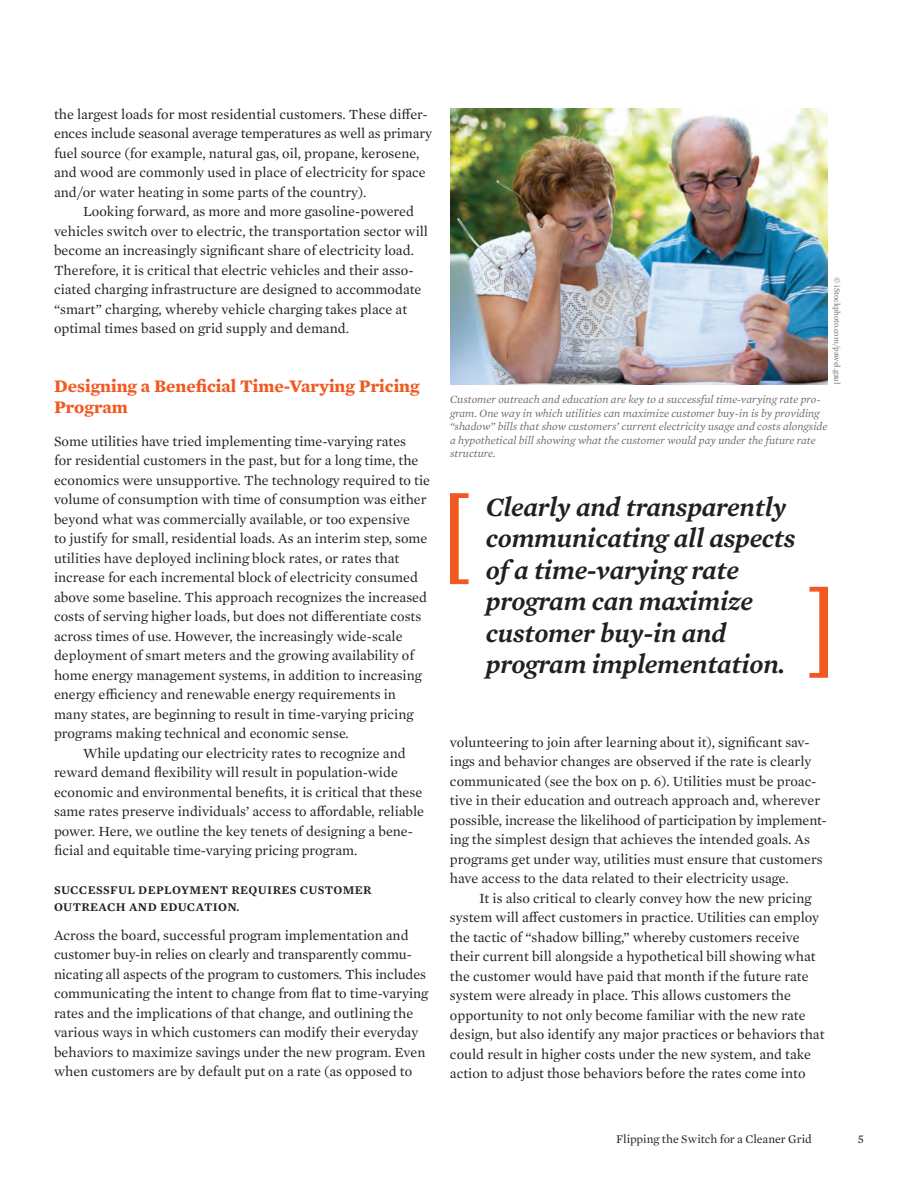
<style>
.page{position:relative;width:918px;height:1188px;background:#fff}
.page>*{position:absolute;margin:0;border:0;box-sizing:border-box;transform-origin:0 0}
.t1{font:italic 600 27px/31.5px "Mercury Text G1";letter-spacing:-.01em;color:#231f20}
.t2{font:700 18px/20.2px "Mercury Text G1";color:#f15921}
.t3{font:14.25px/19.5px "Mercury Text G1";color:#231f20}
.t4{font:600 12px/16.5px "Mercury Text G1";letter-spacing:.03em;color:#231f20}
.t5{font:12px "Mercury Text G1";letter-spacing:-.005em;color:#231f20}
.t6{font:italic 11.25px/13.5px "Mercury Text G1";color:#6c6d70}
.t7{font:8.25px "Mercury Text G1";letter-spacing:-.01em;color:#6c6d70}
</style>
<div class="page">
<svg style="left:450px;top:493px;width:19px;height:92px"></svg>
<svg style="left:809px;top:586px;width:19px;height:92px"></svg>
<img style="left:450px;top:108px;width:378px;height:277px">
<p class="t3" style="left:54px;top:103px;width:380px">the largest loads for most residential customers. These differ&shy;ences include seasonal average temperatures as well as primary fuel source (for example, natural gas, oil, propane, kerosene, and wood are commonly used in place of electricity for space and/or water heating in some parts of the country).</p>
<p class="t3" style="left:54px;top:201px;width:375px;text-indent:29px">Looking forward, as more and more gasoline-powered vehicles switch over to electric, the transportation sector will become an increasingly significant share of electricity load.<br>Therefore, it is critical that electric vehicles and their asso&shy;ciated charging infrastructure are designed to accommodate “smart” charging, whereby vehicle charging takes place at optimal times based on grid supply and demand.</p>
<p class="t2" style="left:54px;top:375px;width:367px">Designing a Beneficial Time-Varying Pricing<br>Program</p>
<p class="t3" style="left:54px;top:430px;width:354px">Some utilities have tried implementing time-varying rates</p>
<p class="t3" style="left:54px;top:450px;width:366px">for residential customers in the past, but for a long time, the</p>
<p class="t3" style="left:54px;top:469px;width:378px">economics were unsupportive. The technology required to tie</p>
<p class="t3" style="left:54px;top:489px;width:374px">volume of consumption with time of consumption was either</p>
<p class="t3" style="left:54px;top:508px;width:358px">beyond what was commercially available, or too expensive</p>
<p class="t3" style="left:54px;top:528px;width:375px">to justify for small, residential loads. As an interim step, some</p>
<p class="t3" style="left:54px;top:547px;width:347px">utilities have deployed inclining block rates, or rates that</p>
<p class="t3" style="left:54px;top:567px;width:366px">increase for each incremental block of electricity consumed</p>
<p class="t3" style="left:54px;top:586px;width:375px">above some baseline. This approach recognizes the increased</p>
<p class="t3" style="left:54px;top:606px;width:369px">costs of serving higher loads, but does not differentiate costs</p>
<p class="t3" style="left:54px;top:625px;width:350px">across times of use. However, the increasingly wide-scale</p>
<p class="t3" style="left:54px;top:645px;width:362px">deployment of smart meters and the growing availability of</p>
<p class="t3" style="left:54px;top:664px;width:369px">home energy management systems, in addition to increasing</p>
<p class="t3" style="left:54px;top:684px;width:343px">energy efficiency and renewable energy requirements in</p>
<p class="t3" style="left:54px;top:703px;width:361px">many states, are beginning to result in time-varying pricing</p>
<p class="t3" style="left:54px;top:723px;width:296px">programs making technical and economic sense.</p>
<p class="t3" style="left:83px;top:742px;width:324px">While updating our electricity rates to recognize and</p>
<p class="t3" style="left:54px;top:762px;width:345px">reward demand flexibility will result in population-wide</p>
<p class="t3" style="left:54px;top:781px;width:370px">economic and environmental benefits, it is critical that these</p>
<p class="t3" style="left:54px;top:801px;width:372px">same rates preserve individuals’ access to affordable, reliable</p>
<p class="t3" style="left:54px;top:820px;width:361px">power. Here, we outline the key tenets of designing a bene-</p>
<p class="t3" style="left:54px;top:840px;width:305px">ficial and equitable time-varying pricing program.</p>
<p class="t4" style="left:54px;top:881px;width:319px">SUCCESSFUL DEPLOYMENT REQUIRES CUSTOMER<br>OUTREACH AND EDUCATION.</p>
<p class="t3" style="left:54px;top:925px;width:376px">Across the board, successful program implementation and customer buy-in relies on clearly and transparently commu&shy;nicating all aspects of the program to customers. This includes communicating the intent to change from flat to time-varying rates and the implications of that change, and outlining the various ways in which customers can modify their everyday behaviors to maximize savings under the new program. Even when customers are by default put on a rate (as opposed to</p>
<p class="t7" style="left:843px;top:277px;width:109px;rotate:90deg">© iStockphoto.com/pawel.gaul</p>
<p class="t6" style="left:450px;top:392px;width:379px">Customer outreach and education are key to a successful time-varying rate pro&shy;gram. One way in which utilities can maximize customer buy-in is by providing “shadow” bills that show customers’ current electricity usage and costs alongside a hypothetical bill showing what the customer would pay under the future rate structure.</p>
<h1 class="t1" style="left:486px;top:490px;width:311px">Clearly and transparently communicating all aspects of a time-varying rate program can maximize customer buy-in and program implementation.</h1>
<p class="t3" style="left:450px;top:732px;width:378px">volunteering to join after learning about it), significant sav&shy;ings and behavior changes are observed if the rate is clearly communicated (see the box on p. 6). Utilities must be proac&shy;tive in their education and outreach approach and, wherever possible, increase the likelihood of participation by implement&shy;ing the simplest design that achieves the intended goals. As programs get under way, utilities must ensure that customers have access to the data related to their electricity usage.</p>
<p class="t3" style="left:450px;top:888px;width:376px;text-indent:29px">It is also critical to clearly convey how the new pricing system will affect customers in practice. Utilities can employ the tactic of “shadow billing,” whereby customers receive their current bill alongside a hypothetical bill showing what the customer would have paid that month if the future rate system were already in place. This allows customers the opportunity to not only become familiar with the new rate design, but also identify any major practices or behaviors that could result in higher costs under the new system, and take action to adjust those behaviors before the rates come into</p>
<p class="t5" style="left:616px;top:1130px;width:197px">Flipping the Switch for a Cleaner Grid</p>
<p class="t5" style="left:858px;top:1130px;width:8px">5</p>
</div>
